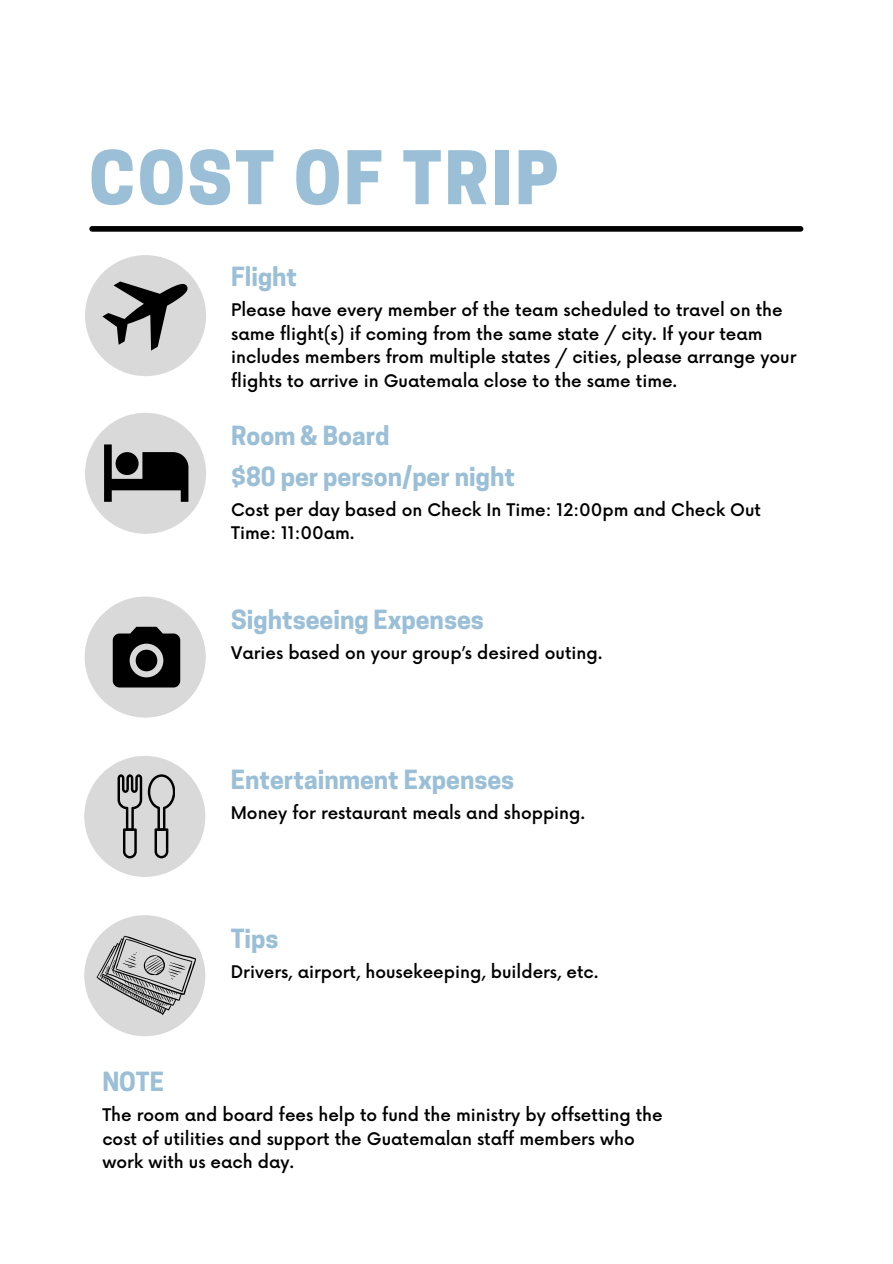
<style>
.page{position:relative;width:893px;height:1264px;background:#fff}
.page>*{position:absolute;margin:0;border:0;box-sizing:border-box;transform-origin:0 0}
.t1{font:800 69.3px "Cooper Hewitt";letter-spacing:.04em;color:#9abfd7}
.t2{font:700 24.75px "Cooper Hewitt";color:#9abfd7}
.t3{font:500 16.95px/23.5px "Now";color:#010101}
</style>
<div class="page">
<div style="left:92px;top:226px;width:708px;height:6px;background:#010101"></div>
<div style="left:85px;top:596px;width:121px;height:121px;background:#d9d9d9;border-radius:50%"></div>
<div style="left:85px;top:413px;width:121px;height:121px;background:#d9d9d9;border-radius:50%"></div>
<div style="left:85px;top:255px;width:121px;height:121px;background:#d9d9d9;border-radius:50%"></div>
<div style="left:84px;top:755px;width:121px;height:122px;background:#d9d9d9;border-radius:50%"></div>
<div style="left:84px;top:915px;width:121px;height:121px;background:#d9d9d9;border-radius:50%"></div>
<svg style="left:102px;top:281px;width:86px;height:69px"></svg>
<svg style="left:104px;top:444px;width:84px;height:58px"></svg>
<svg style="left:113px;top:626px;width:67px;height:61px"></svg>
<svg style="left:148px;top:774px;width:27px;height:84px"></svg>
<svg style="left:117px;top:774px;width:25px;height:84px"></svg>
<svg style="left:97px;top:935px;width:99px;height:80px"></svg>
<p class="t1" style="left:89px;top:152px;width:470px">COST OF TRIP</p>
<p class="t2" style="left:231px;top:267px;width:68px">Flight</p>
<p class="t3" style="left:231px;top:299px;width:566px">Please have every member of the team scheduled to travel on the same flight(s) if coming from the same state / city. If your team includes members from multiple states / cities, please arrange your flights to arrive in Guatemala close to the same time.</p>
<p class="t2" style="left:231px;top:427px;width:160px">Room &amp; Board</p>
<p class="t2" style="left:231px;top:467px;width:285px">$80 per person/per night</p>
<p class="t3" style="left:231px;top:499px;width:531px">Cost per day based on Check In Time: 12:00pm and Check Out<br>Time: 11:00am.</p>
<p class="t2" style="left:231px;top:610px;width:254px">Sightseeing Expenses</p>
<p class="t3" style="left:231px;top:642px;width:373px">Varies based on your group’s desired outing.</p>
<p class="t2" style="left:231px;top:770px;width:285px">Entertainment Expenses</p>
<p class="t3" style="left:231px;top:801px;width:356px">Money for restaurant meals and shopping.</p>
<p class="t2" style="left:231px;top:929px;width:49px">Tips</p>
<p class="t2" style="left:102px;top:1072px;width:63px">NOTE</p>
<p class="t3" style="left:231px;top:960px;width:369px">Drivers, airport, housekeeping, builders, etc.</p>
<p class="t3" style="left:102px;top:1104px;width:562px">The room and board fees help to fund the ministry by offsetting the cost of utilities and support the Guatemalan staff members who work with us each day.</p>
</div>
